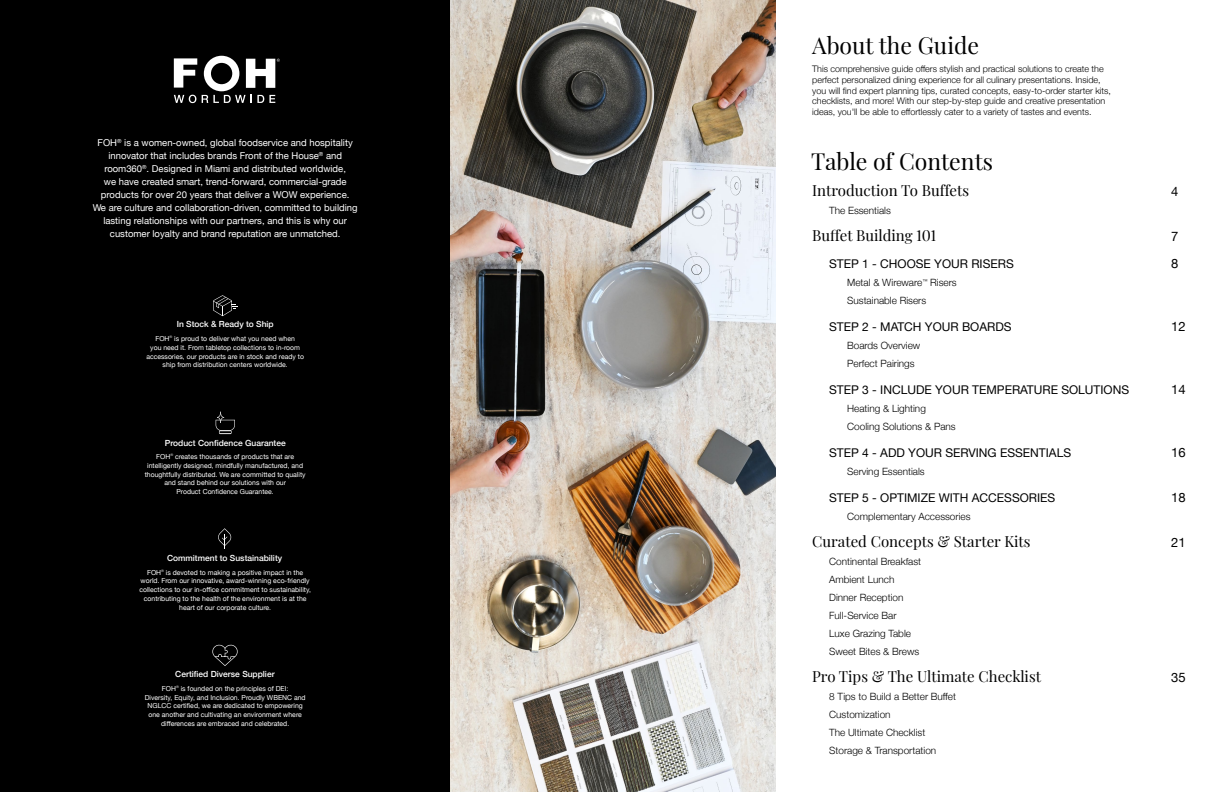
<style>
.page{position:relative;width:1224px;height:792px;background:#fff}
.page>*{position:absolute;margin:0;border:0;box-sizing:border-box;transform-origin:0 0}
.t1{font:23px "Playfair Display";color:#000}
.t2{font:15px "Playfair Display";color:#000}
.t3{font:13px "Helvetica Neue";color:#000}
.t4{font:12px "Helvetica Neue";color:#000}
.t5{font:300 10px/18px "Helvetica Neue";color:#000}
.t6{font:9.5px/13px "Helvetica Neue";color:#fff;text-align:center}
.t7{font:300 9px/10.8px "Helvetica Neue";color:#000}
.t8{font:500 8.4px "Helvetica Neue";color:#fff}
.t9{font:6.9px/8.8px "Helvetica Neue";color:#fff;text-align:center}
</style>
<div class="page">
<div style="left:0;top:0;width:450px;height:792px;background:#000"></div>
<img style="left:450px;top:0;width:326px;height:792px">
<svg style="left:218px;top:528px;width:13px;height:21px"></svg>
<svg style="left:212px;top:644px;width:26px;height:22px"></svg>
<svg style="left:216px;top:412px;width:19px;height:22px"></svg>
<svg style="left:213px;top:295px;width:24px;height:21px"></svg>
<svg style="left:174px;top:56px;width:106px;height:47px"></svg>
<p class="t6" style="left:93px;top:137px;width:266px">FOH<sup>®</sup> is a women-owned, global foodservice and hospitality innovator that includes brands Front of the House<sup>®</sup> and room360<sup>®</sup>. Designed in Miami and distributed worldwide,<br>we have created smart, trend-forward, commercial-grade products for over 20 years that deliver a WOW experience.<br>We are culture and collaboration-driven, committed to building lasting relationships with our partners, and this is why our customer loyalty and brand reputation are unmatched.</p>
<p class="t8" style="left:177px;top:318px;width:99px">In Stock &amp; Ready to Ship</p>
<p class="t9" style="left:146px;top:335px;width:159px">FOH<sup>®</sup> is proud to deliver what you need when<br>you need it. From tabletop collections to in-room accessories, our products are in stock and ready to ship from distribution centers worldwide.</p>
<p class="t8" style="left:165px;top:436px;width:122px">Product Confidence Guarantee</p>
<p class="t9" style="left:145px;top:453px;width:162px">FOH<sup>®</sup> creates thousands of products that are intelligently designed, mindfully manufactured, and thoughtfully distributed. We are committed to quality and stand behind our solutions with our<br>Product Confidence Guarantee.</p>
<p class="t8" style="left:167px;top:551px;width:117px">Commitment to Sustainability</p>
<p class="t9" style="left:139px;top:568px;width:173px">FOH<sup>®</sup> is devoted to making a positive impact in the world. From our innovative, award-winning eco-friendly collections to our in-office commitment to sustainability, contributing to the health of the environment is at the heart of our corporate culture.</p>
<p class="t8" style="left:175px;top:668px;width:101px">Certified Diverse Supplier</p>
<p class="t9" style="left:145px;top:684px;width:162px">FOH<sup>®</sup> is founded on the principles of DEI:<br>Diversity, Equity, and Inclusion. Proudly WBENC and NGLCC certified, we are dedicated to empowering one another and cultivating an environment where differences are embraced and celebrated.</p>
<h1 class="t1" style="left:812px;top:28px;width:168px">About the Guide</h1>
<p class="t7" style="left:812px;top:63px;width:300px">This comprehensive guide offers stylish and practical solutions to create the perfect personalized dining experience for all culinary presentations. Inside, you will find expert planning tips, curated concepts, easy-to-order starter kits, checklists, and more! With our step-by-step guide and creative presentation ideas, you'll be able to effortlessly cater to a variety of tastes and events.</p>
<h1 class="t1" style="left:811px;top:144px;width:183px">Table of Contents</h1>
<h2 class="t2" style="left:812px;top:179px;width:158px">Introduction To Buffets</h2>
<h3 class="t3" style="left:1171px;top:182px;width:9px">4</h3>
<h3 class="t5" style="left:829px;top:201px;width:63px">The Essentials</h3>
<h2 class="t2" style="left:812px;top:224px;width:125px">Buffet Building 101</h2>
<h3 class="t3" style="left:1171px;top:227px;width:9px">7</h3>
<h3 class="t4" style="left:829px;top:256px;width:186px">STEP 1 - CHOOSE YOUR RISERS</h3>
<h3 class="t3" style="left:1171px;top:254px;width:9px">8</h3>
<h3 class="t5" style="left:847px;top:273px;width:111px">Metal &amp; Wireware<sup>™</sup> Risers<br>Sustainable Risers</h3>
<h3 class="t4" style="left:829px;top:319px;width:184px">STEP 2 - MATCH YOUR BOARDS</h3>
<h3 class="t3" style="left:1171px;top:317px;width:16px">12</h3>
<h3 class="t5" style="left:847px;top:336px;width:75px">Boards Overview<br>Perfect Pairings</h3>
<h3 class="t4" style="left:829px;top:382px;width:302px">STEP 3 - INCLUDE YOUR TEMPERATURE SOLUTIONS</h3>
<h3 class="t3" style="left:1171px;top:380px;width:16px">14</h3>
<h3 class="t5" style="left:847px;top:399px;width:110px">Heating &amp; Lighting<br>Cooling Solutions &amp; Pans</h3>
<h3 class="t4" style="left:829px;top:445px;width:244px">STEP 4 - ADD YOUR SERVING ESSENTIALS</h3>
<h3 class="t3" style="left:1171px;top:443px;width:16px">16</h3>
<h3 class="t5" style="left:847px;top:462px;width:79px">Serving Essentials</h3>
<h3 class="t4" style="left:829px;top:490px;width:228px">STEP 5 - OPTIMIZE WITH ACCESSORIES</h3>
<h3 class="t3" style="left:1171px;top:488px;width:16px">18</h3>
<h3 class="t5" style="left:847px;top:507px;width:125px">Complementary Accessories</h3>
<h2 class="t2" style="left:812px;top:530px;width:220px">Curated Concepts &amp; Starter Kits</h2>
<h3 class="t3" style="left:1171px;top:533px;width:16px">21</h3>
<h3 class="t5" style="left:829px;top:552px;width:94px">Continental Breakfast<br>Ambient Lunch<br>Dinner Reception<br>Full-Service Bar<br>Luxe Grazing Table<br>Sweet Bites &amp; Brews</h3>
<h2 class="t2" style="left:812px;top:665px;width:230px">Pro Tips &amp; The Ultimate Checklist</h2>
<h3 class="t3" style="left:1171px;top:668px;width:16px">35</h3>
<h3 class="t5" style="left:829px;top:687px;width:128px">8 Tips to Build a Better Buffet<br>Customization<br>The Ultimate Checklist<br>Storage &amp; Transportation</h3>
</div>
